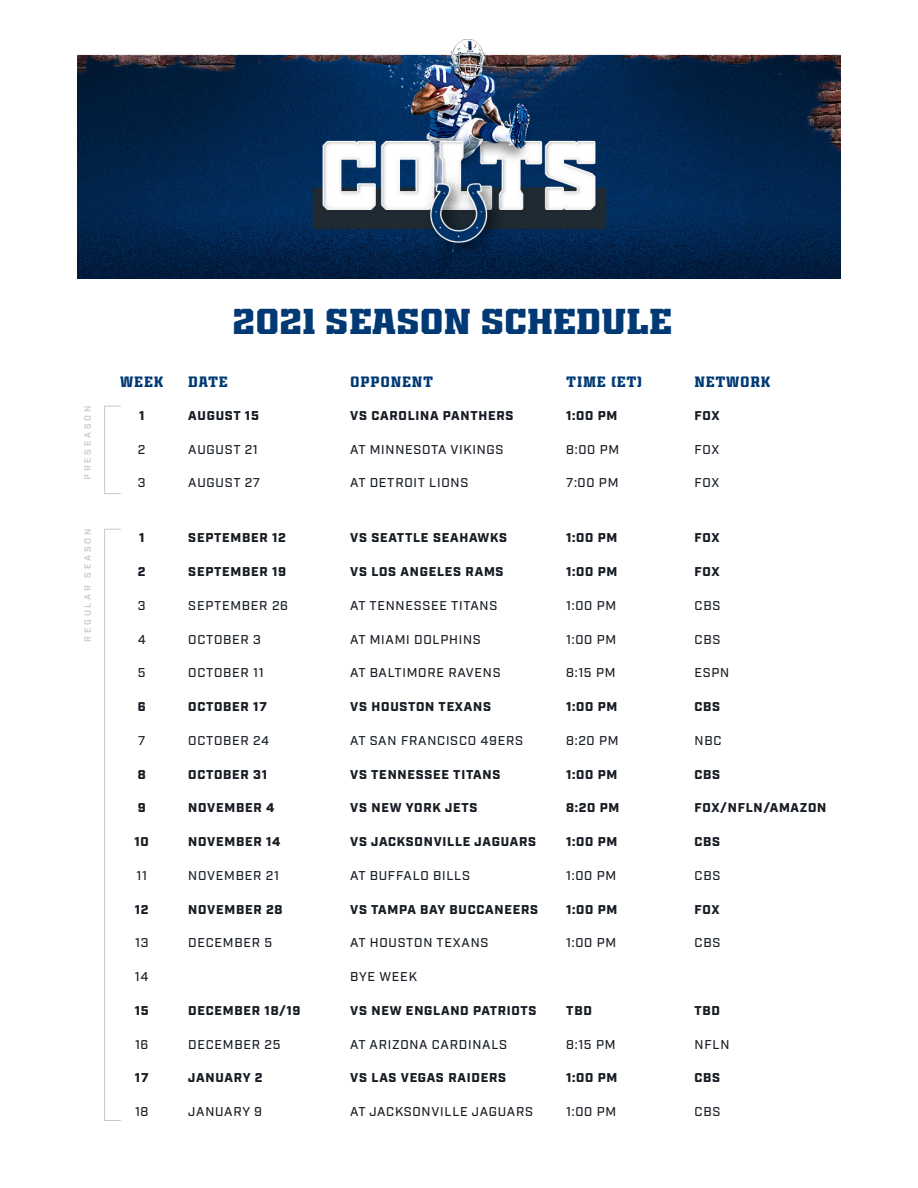
<style>
.page{position:relative;width:918px;height:1188px;background:#fff}
.page>*{position:absolute;margin:0;border:0;box-sizing:border-box;transform-origin:0 0}
.t1{font:700 36px "Stampede Pro";color:#003974}
.t2{font:15px "Stampede Pro";letter-spacing:.05em;color:#003974}
.t3{font:900 12.75px "Industry";letter-spacing:.06em;color:#171d24}
.t4{font:500 12.75px "Industry";letter-spacing:.06em;color:#171d24}
.t5{font:600 9px "Industry";letter-spacing:.31em;color:#b1b9bf}
</style>
<div class="page">
<img style="left:77px;top:39px;width:764px;height:240px">
<div style="left:104px;top:406px;width:17px;height:88px;border:1px solid #b1b9bf"></div>
<div style="left:104px;top:529px;width:17px;height:592px;border:1px solid #b1b9bf"></div>
<p class="t5" style="left:82px;top:480px;width:75px;rotate:-90deg">PRESEASON</p>
<p class="t5" style="left:82px;top:642px;width:114px;rotate:-90deg">REGULAR SEASON</p>
<p class="t1" style="left:232px;top:307px;width:441px">2021 SEASON SCHEDULE</p>
<p class="t2" style="left:120px;top:376px;width:44px">WEEK</p>
<p class="t2" style="left:188px;top:376px;width:41px">DATE</p>
<p class="t2" style="left:350px;top:376px;width:85px">OPPONENT</p>
<p class="t2" style="left:566px;top:376px;width:77px">TIME (ET)</p>
<p class="t2" style="left:694px;top:376px;width:77px">NETWORK</p>
<p class="t3" style="left:139px;top:408px;width:7px">1</p>
<p class="t3" style="left:188px;top:408px;width:72px">AUGUST 15</p>
<p class="t3" style="left:350px;top:408px;width:165px">VS CAROLINA PANTHERS</p>
<p class="t3" style="left:566px;top:408px;width:53px">1:00 PM</p>
<p class="t3" style="left:695px;top:408px;width:27px">FOX</p>
<p class="t4" style="left:138px;top:442px;width:9px">2</p>
<p class="t4" style="left:188px;top:442px;width:71px">AUGUST 21</p>
<p class="t4" style="left:350px;top:442px;width:155px">AT MINNESOTA VIKINGS</p>
<p class="t4" style="left:566px;top:442px;width:54px">8:00 PM</p>
<p class="t4" style="left:695px;top:442px;width:26px">FOX</p>
<p class="t4" style="left:138px;top:475px;width:9px">3</p>
<p class="t4" style="left:188px;top:475px;width:73px">AUGUST 27</p>
<p class="t4" style="left:350px;top:475px;width:120px">AT DETROIT LIONS</p>
<p class="t4" style="left:566px;top:475px;width:54px">7:00 PM</p>
<p class="t4" style="left:695px;top:475px;width:26px">FOX</p>
<p class="t3" style="left:139px;top:530px;width:7px">1</p>
<p class="t3" style="left:188px;top:530px;width:99px">SEPTEMBER 12</p>
<p class="t3" style="left:350px;top:530px;width:158px">VS SEATTLE SEAHAWKS</p>
<p class="t3" style="left:566px;top:530px;width:53px">1:00 PM</p>
<p class="t3" style="left:695px;top:530px;width:27px">FOX</p>
<p class="t3" style="left:138px;top:564px;width:9px">2</p>
<p class="t3" style="left:188px;top:564px;width:99px">SEPTEMBER 19</p>
<p class="t3" style="left:350px;top:564px;width:155px">VS LOS ANGELES RAMS</p>
<p class="t3" style="left:566px;top:564px;width:53px">1:00 PM</p>
<p class="t3" style="left:695px;top:564px;width:27px">FOX</p>
<p class="t4" style="left:138px;top:598px;width:9px">3</p>
<p class="t4" style="left:188px;top:598px;width:101px">SEPTEMBER 26</p>
<p class="t4" style="left:350px;top:598px;width:149px">AT TENNESSEE TITANS</p>
<p class="t4" style="left:566px;top:598px;width:52px">1:00 PM</p>
<p class="t4" style="left:695px;top:598px;width:27px">CBS</p>
<p class="t4" style="left:138px;top:632px;width:9px">4</p>
<p class="t4" style="left:188px;top:632px;width:74px">OCTOBER 3</p>
<p class="t4" style="left:350px;top:632px;width:132px">AT MIAMI DOLPHINS</p>
<p class="t4" style="left:566px;top:632px;width:52px">1:00 PM</p>
<p class="t4" style="left:695px;top:632px;width:27px">CBS</p>
<p class="t4" style="left:138px;top:665px;width:9px">5</p>
<p class="t4" style="left:188px;top:665px;width:77px">OCTOBER 11</p>
<p class="t4" style="left:350px;top:665px;width:152px">AT BALTIMORE RAVENS</p>
<p class="t4" style="left:566px;top:665px;width:51px">8:15 PM</p>
<p class="t4" style="left:695px;top:665px;width:36px">ESPN</p>
<p class="t3" style="left:138px;top:699px;width:9px">6</p>
<p class="t3" style="left:188px;top:699px;width:80px">OCTOBER 17</p>
<p class="t3" style="left:350px;top:699px;width:142px">VS HOUSTON TEXANS</p>
<p class="t3" style="left:566px;top:699px;width:53px">1:00 PM</p>
<p class="t3" style="left:695px;top:699px;width:27px">CBS</p>
<p class="t4" style="left:138px;top:733px;width:9px">7</p>
<p class="t4" style="left:188px;top:733px;width:82px">OCTOBER 24</p>
<p class="t4" style="left:350px;top:733px;width:174px">AT SAN FRANCISCO 49ERS</p>
<p class="t4" style="left:566px;top:733px;width:54px">8:20 PM</p>
<p class="t4" style="left:695px;top:733px;width:28px">NBC</p>
<p class="t3" style="left:138px;top:766px;width:9px">8</p>
<p class="t3" style="left:188px;top:766px;width:80px">OCTOBER 31</p>
<p class="t3" style="left:350px;top:766px;width:152px">VS TENNESSEE TITANS</p>
<p class="t3" style="left:566px;top:766px;width:53px">1:00 PM</p>
<p class="t3" style="left:695px;top:766px;width:27px">CBS</p>
<p class="t3" style="left:138px;top:800px;width:9px">9</p>
<p class="t3" style="left:188px;top:800px;width:88px">NOVEMBER 4</p>
<p class="t3" style="left:350px;top:800px;width:129px">VS NEW YORK JETS</p>
<p class="t3" style="left:566px;top:800px;width:55px">8:20 PM</p>
<p class="t3" style="left:695px;top:800px;width:133px">FOX/NFLN/AMAZON</p>
<p class="t3" style="left:135px;top:834px;width:16px">10</p>
<p class="t3" style="left:188px;top:834px;width:94px">NOVEMBER 14</p>
<p class="t3" style="left:350px;top:834px;width:187px">VS JACKSONVILLE JAGUARS</p>
<p class="t3" style="left:566px;top:834px;width:53px">1:00 PM</p>
<p class="t3" style="left:695px;top:834px;width:27px">CBS</p>
<p class="t4" style="left:137px;top:868px;width:12px">11</p>
<p class="t4" style="left:188px;top:868px;width:92px">NOVEMBER 21</p>
<p class="t4" style="left:350px;top:868px;width:121px">AT BUFFALO BILLS</p>
<p class="t4" style="left:566px;top:868px;width:52px">1:00 PM</p>
<p class="t4" style="left:695px;top:868px;width:27px">CBS</p>
<p class="t3" style="left:135px;top:901px;width:15px">12</p>
<p class="t3" style="left:188px;top:901px;width:96px">NOVEMBER 28</p>
<p class="t3" style="left:350px;top:901px;width:189px">VS TAMPA BAY BUCCANEERS</p>
<p class="t3" style="left:566px;top:901px;width:53px">1:00 PM</p>
<p class="t3" style="left:695px;top:901px;width:27px">FOX</p>
<p class="t4" style="left:135px;top:935px;width:15px">13</p>
<p class="t4" style="left:188px;top:935px;width:85px">DECEMBER 5</p>
<p class="t4" style="left:350px;top:935px;width:140px">AT HOUSTON TEXANS</p>
<p class="t4" style="left:566px;top:935px;width:52px">1:00 PM</p>
<p class="t4" style="left:695px;top:935px;width:27px">CBS</p>
<p class="t4" style="left:135px;top:969px;width:15px">14</p>
<p class="t4" style="left:350px;top:969px;width:68px">BYE WEEK</p>
<p class="t3" style="left:135px;top:1003px;width:15px">15</p>
<p class="t3" style="left:188px;top:1003px;width:114px">DECEMBER 18/19</p>
<p class="t3" style="left:350px;top:1003px;width:188px">VS NEW ENGLAND PATRIOTS</p>
<p class="t3" style="left:566px;top:1003px;width:27px">TBD</p>
<p class="t3" style="left:695px;top:1003px;width:27px">TBD</p>
<p class="t4" style="left:135px;top:1037px;width:15px">16</p>
<p class="t4" style="left:188px;top:1037px;width:94px">DECEMBER 25</p>
<p class="t4" style="left:350px;top:1037px;width:158px">AT ARIZONA CARDINALS</p>
<p class="t4" style="left:566px;top:1037px;width:51px">8:15 PM</p>
<p class="t4" style="left:695px;top:1037px;width:36px">NFLN</p>
<p class="t3" style="left:135px;top:1070px;width:15px">17</p>
<p class="t3" style="left:188px;top:1070px;width:76px">JANUARY 2</p>
<p class="t3" style="left:350px;top:1070px;width:157px">VS LAS VEGAS RAIDERS</p>
<p class="t3" style="left:566px;top:1070px;width:53px">1:00 PM</p>
<p class="t3" style="left:695px;top:1070px;width:27px">CBS</p>
<p class="t4" style="left:135px;top:1104px;width:15px">18</p>
<p class="t4" style="left:188px;top:1104px;width:75px">JANUARY 9</p>
<p class="t4" style="left:350px;top:1104px;width:184px">AT JACKSONVILLE JAGUARS</p>
<p class="t4" style="left:566px;top:1104px;width:52px">1:00 PM</p>
<p class="t4" style="left:695px;top:1104px;width:27px">CBS</p>
</div>
